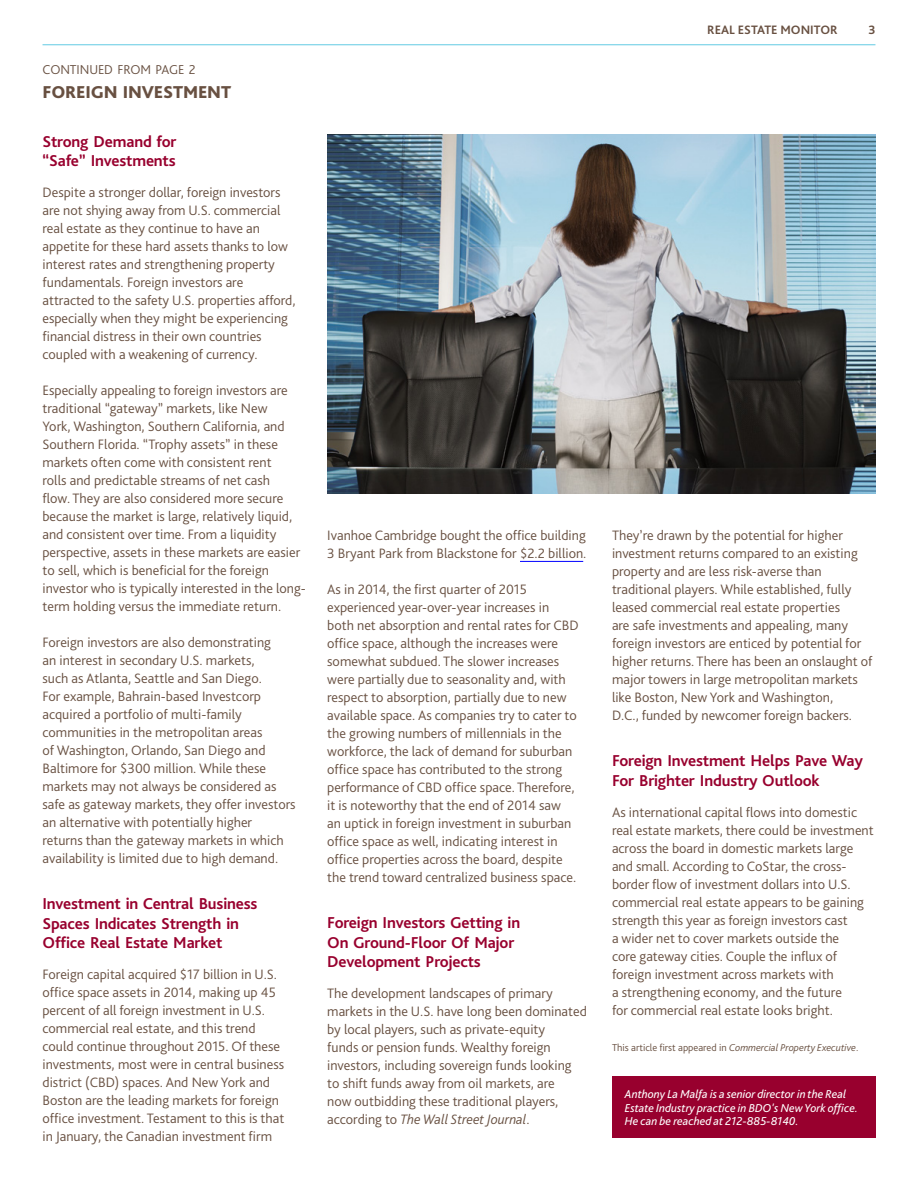
<style>
.page{position:relative;width:918px;height:1188px;background:#fff}
.page>*{position:absolute;margin:0;border:0;box-sizing:border-box;transform-origin:0 0}
.t1{font:800 18px "Bliss Pro";letter-spacing:-.01em;color:#685041}
.t2{font:700 16.5px/19.5px "Bliss Pro";letter-spacing:-.01em;color:#98002e}
.t3{font:300 14.25px/18px "Bliss Pro";color:#685041}
.t4{font:300 13.5px "Bliss Pro";letter-spacing:-.005em;color:#685041}
.t5{font:700 12.75px "Bliss Pro";color:#685041}
.t6{font:italic 12px/13.5px "Bliss Pro";color:#fff}
.t7{font:300 10.5px "Bliss Pro";color:#685041}
.s1{font-style:italic}
</style>
<div class="page">
<hr style="left:43px;top:44px;width:832px;height:1px;background:#62cae3">
<hr style="left:520px;top:561px;width:63px;height:1px;background:#00f">
<div style="left:612px;top:1076px;width:263px;height:62px;background:#98002e"></div>
<img style="left:327px;top:134px;width:548px;height:359px">
<p class="t4" style="left:43px;top:61px;width:155px">CONTINUED FROM PAGE 2</p>
<p class="t1" style="left:43px;top:81px;width:190px">FOREIGN INVESTMENT</p>
<p class="t2" style="left:43px;top:131px;width:135px">Strong Demand for “Safe” Investments</p>
<p class="t3" style="left:43px;top:183px;width:255px">Despite a stronger dollar, foreign investors are not shying away from U.S. commercial real estate as they continue to have an appetite for these hard assets thanks to low interest rates and strengthening property fundamentals. Foreign investors are attracted to the safety U.S. properties afford, especially when they might be experiencing financial distress in their own countries coupled with a weakening of currency.</p>
<p class="t3" style="left:43px;top:381px;width:265px">Especially appealing to foreign investors are traditional “gateway” markets, like New<br>York, Washington, Southern California, and Southern Florida. “Trophy assets” in these markets often come with consistent rent<br>rolls and predictable streams of net cash<br>flow. They are also considered more secure because the market is large, relatively liquid, and consistent over time. From a liquidity perspective, assets in these markets are easier to sell, which is beneficial for the foreign investor who is typically interested in the long&shy;term holding versus the immediate return.</p>
<p class="t3" style="left:43px;top:633px;width:254px">Foreign investors are also demonstrating<br>an interest in secondary U.S. markets,<br>such as Atlanta, Seattle and San Diego.<br>For example, Bahrain-based Investcorp acquired a portfolio of multi-family communities in the metropolitan areas<br>of Washington, Orlando, San Diego and Baltimore for $300 million. While these markets may not always be considered as safe as gateway markets, they offer investors an alternative with potentially higher returns than the gateway markets in which availability is limited due to high demand.</p>
<p class="t2" style="left:43px;top:894px;width:216px">Investment in Central Business<br>Spaces Indicates Strength in<br>Office Real Estate Market</p>
<p class="t3" style="left:43px;top:965px;width:243px">Foreign capital acquired $17 billion in U.S. office space assets in 2014, making up 45 percent of all foreign investment in U.S. commercial real estate, and this trend could continue throughout 2015. Of these investments, most were in central business district (CBD) spaces. And New York and Boston are the leading markets for foreign office investment. Testament to this is that in January, the Canadian investment firm</p>
<p class="t3" style="left:327px;top:526px;width:261px">Ivanhoe Cambridge bought the office building<br>3 Bryant Park from Blackstone for $2.2 billion.</p>
<p class="t3" style="left:327px;top:580px;width:253px">As in 2014, the first quarter of 2015 experienced year-over-year increases in both net absorption and rental rates for CBD office space, although the increases were somewhat subdued. The slower increases were partially due to seasonality and, with respect to absorption, partially due to new available space. As companies try to cater to the growing numbers of millennials in the workforce, the lack of demand for suburban office space has contributed to the strong performance of CBD office space. Therefore, it is noteworthy that the end of 2014 saw<br>an uptick in foreign investment in suburban office space as well, indicating interest in office properties across the board, despite the trend toward centralized business space.</p>
<p class="t2" style="left:327px;top:913px;width:194px">Foreign Investors Getting in<br>On Ground-Floor Of Major<br>Development Projects</p>
<p class="t3" style="left:327px;top:984px;width:261px">The development landscapes of primary markets in the U.S. have long been dominated by local players, such as private-equity<br>funds or pension funds. Wealthy foreign investors, including sovereign funds looking to shift funds away from oil markets, are<br>now outbidding these traditional players, according to <span class="s1">The Wall Street Journal</span>.</p>
<p class="t5" style="left:707px;top:22px;width:132px">REAL ESTATE MONITOR</p>
<p class="t5" style="left:868px;top:22px;width:9px">3</p>
<p class="t3" style="left:612px;top:526px;width:262px">They’re drawn by the potential for higher investment returns compared to an existing property and are less risk-averse than traditional players. While established, fully leased commercial real estate properties<br>are safe investments and appealing, many foreign investors are enticed by potential for higher returns. There has been an onslaught of major towers in large metropolitan markets like Boston, New York and Washington,<br>D.C., funded by newcomer foreign backers.</p>
<p class="t2" style="left:612px;top:751px;width:253px">Foreign Investment Helps Pave Way<br>For Brighter Industry Outlook</p>
<p class="t3" style="left:612px;top:803px;width:263px">As international capital flows into domestic real estate markets, there could be investment across the board in domestic markets large and small. According to CoStar, the cross&shy;border flow of investment dollars into U.S. commercial real estate appears to be gaining strength this year as foreign investors cast<br>a wider net to cover markets outside the<br>core gateway cities. Couple the influx of foreign investment across markets with<br>a strengthening economy, and the future<br>for commercial real estate looks bright.</p>
<p class="t7" style="left:612px;top:1041px;width:248px">This article first appeared in <span class="s1">Commercial Property Executive</span>.</p>
<p class="t6" style="left:625px;top:1087px;width:235px">Anthony La Malfa is a senior director in the Real<br>Estate Industry practice in BDO's New York office.<br>He can be reached at 212-885-8140.</p>
</div>
